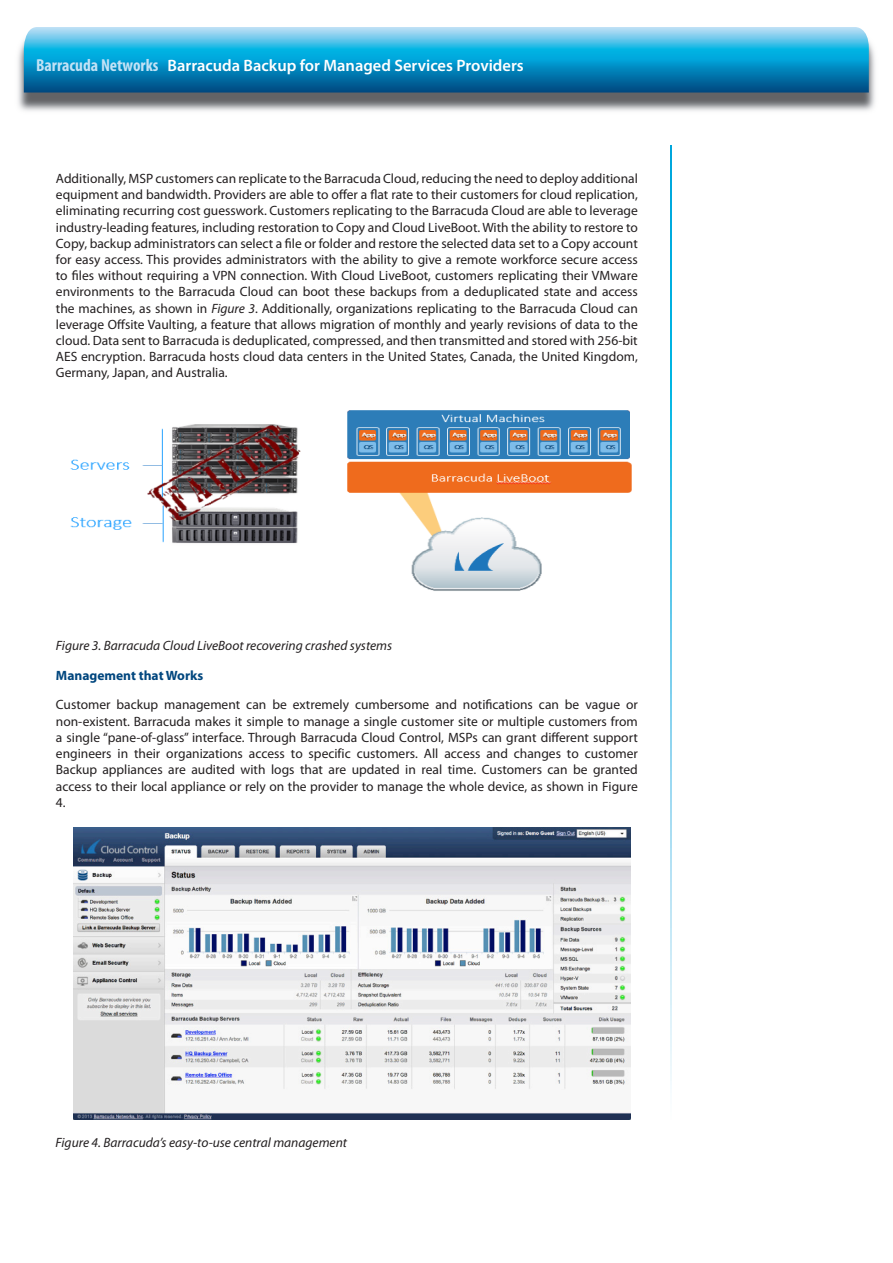
<style>
.page{position:relative;width:893px;height:1263px;background:#fff}
.page>*{position:absolute;margin:0;border:0;box-sizing:border-box;transform-origin:0 0}
.t1{font:600 16.5px "Myriad Pro";color:#fff}
._09_Whitepaper{font:13.5px/16.2px "Myriad Pro";color:#231f20;text-align:justify}
._09_Whitepaper-2{font:italic 13.5px "Myriad Pro";color:#231f20}
._09_Whitepaper-3{font:700 13.5px "Myriad Pro";color:#00467e}
.s1{font-weight:700;font-stretch:condensed;font-size:17.4px;color:#c1e2f6}
.s2{font-style:italic}
</style>
<div class="page">
<svg style="left:670px;top:146px;width:1px;height:943px"></svg>
<img style="left:18px;top:41px;width:857px;height:70px">
<svg style="left:24px;top:27px;width:845px;height:66px;background:#259ac8"></svg>
<img style="left:74px;top:828px;width:557px;height:291px">
<img style="left:70px;top:410px;width:562px;height:181px">
<p class="t1" style="left:36px;top:56px;width:489px"><span class="s1">Barracuda Networks</span> Barracuda Backup for Managed Services Providers</p>
<p class="_09_Whitepaper" style="left:56px;top:171px;width:583px">Additionally, MSP customers can replicate to the Barracuda Cloud, reducing the need to deploy additional equipment and bandwidth. Providers are able to offer a flat rate to their customers for cloud replication, eliminating recurring cost guesswork. Customers replicating to the Barracuda Cloud are able to leverage industry-leading features, including restoration to Copy and Cloud LiveBoot. With the ability to restore to Copy, backup administrators can select a file or folder and restore the selected data set to a Copy account for easy access. This provides administrators with the ability to give a remote workforce secure access to files without requiring a VPN connection. With Cloud LiveBoot, customers replicating their VMware environments to the Barracuda Cloud can boot these backups from a deduplicated state and access the machines, as shown in <span class="s2">Figure 3</span>. Additionally, organizations replicating to the Barracuda Cloud can leverage Offsite Vaulting, a feature that allows migration of monthly and yearly revisions of data to the cloud. Data sent to Barracuda is deduplicated, compressed, and then transmitted and stored with 256-bit AES encryption. Barracuda hosts cloud data centers in the United States, Canada, the United Kingdom, Germany, Japan, and Australia.</p>
<p class="_09_Whitepaper-2" style="left:56px;top:638px;width:338px">Figure 3. Barracuda Cloud LiveBoot recovering crashed systems</p>
<p class="_09_Whitepaper-3" style="left:56px;top:668px;width:149px">Management that Works</p>
<p class="_09_Whitepaper" style="left:56px;top:697px;width:583px">Customer backup management can be extremely cumbersome and notifications can be vague or non-existent. Barracuda makes it simple to manage a single customer site or multiple customers from a single “pane-of-glass” interface. Through Barracuda Cloud Control, MSPs can grant different support engineers in their organizations access to specific customers. All access and changes to customer Backup appliances are audited with logs that are updated in real time. Customers can be granted access to their local appliance or rely on the provider to manage the whole device, as shown in Figure 4.</p>
<p class="_09_Whitepaper-2" style="left:56px;top:1135px;width:293px">Figure 4. Barracuda’s easy-to-use central management</p>
</div>
